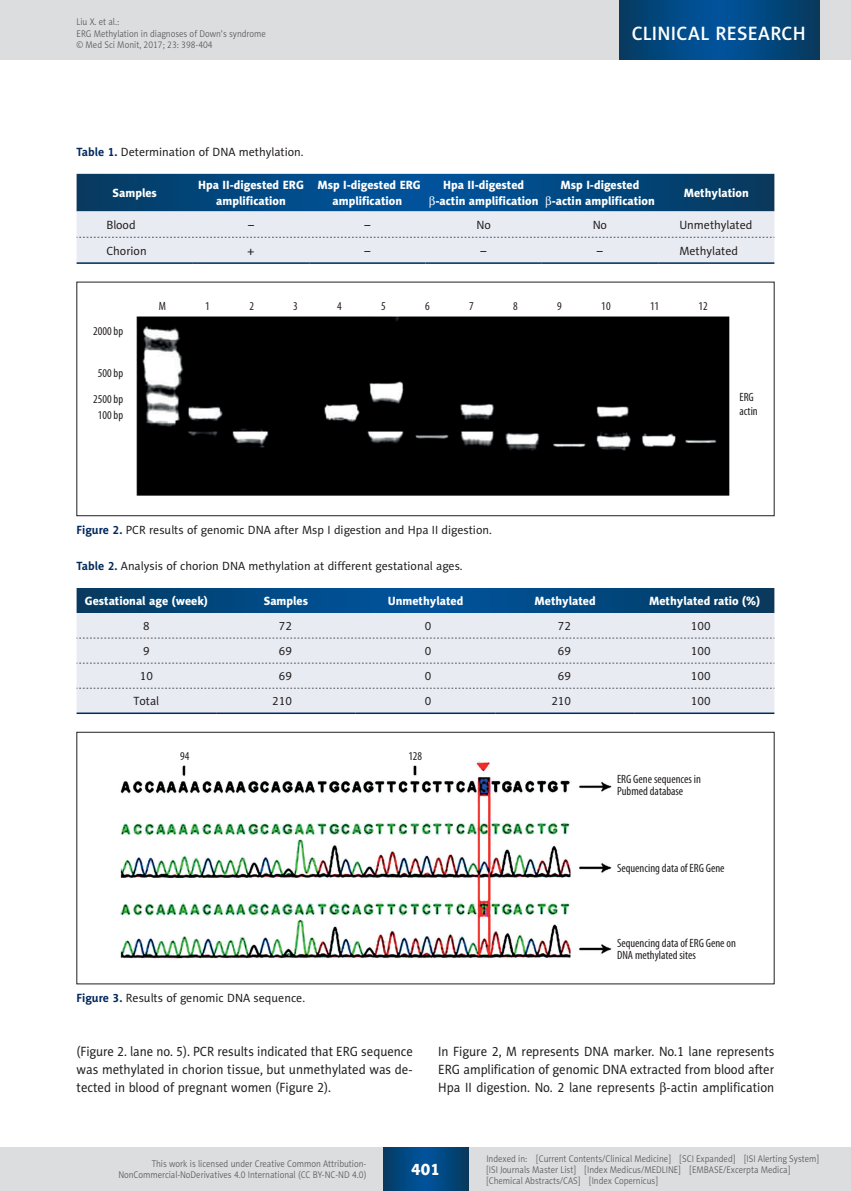
<style>
.page{position:relative;width:851px;height:1191px;background:#fff}
.page>*{position:absolute;margin:0;border:0;box-sizing:border-box;transform-origin:0 0}
.t1{font:19.5px "Naomi Sans EFN Medium";letter-spacing:.015em;color:#fff}
.t2{font:16.5px "Naomi Sans EFN Heavy";color:#fff}
.MSM_Body{font:13.5px/18px "Naomi Sans EFN";color:#231f20;text-align:justify;scale:.95 1}
.MSM_Body-2{font:13.5px/18px "Naomi Sans EFN";color:#231f20;text-align:justify;scale:.94 1}
.MSM_Tabela_Head{font:12px/15.8px "Naomi Sans EFN Heavy";color:#fff;text-align:center}
.t3{font:condensed 12px/12px "Myriad Pro";color:#231f20}
.MSM_Tabela_tytul{font:12px "Naomi Sans EFN";color:#231f20}
.MSM_Rycina_tytul{font:12px "Naomi Sans EFN";color:#231f20}
.MSM_Tabela_zawartosc{font:12px "Naomi Sans EFN";color:#231f20}
.t4{font:9.75px/11.2px "Naomi Sans EFN Light";color:#57585a;scale:.9 1}
.s1{font-weight:700;color:#00295c}
.s2{font-family:"Standard Sym L"}
</style>
<div class="page">
<svg style="left:77px;top:174px;width:697px;height:88px;background:#86a4c0"></svg>
<hr style="left:77px;top:262px;width:116px;height:2px;background:#00295c">
<hr style="left:193px;top:262px;width:116px;height:2px;background:#00295c">
<hr style="left:309px;top:262px;width:116px;height:2px;background:#00295c">
<hr style="left:425px;top:262px;width:116px;height:2px;background:#00295c">
<hr style="left:541px;top:262px;width:117px;height:2px;background:#00295c">
<hr style="left:658px;top:262px;width:116px;height:2px;background:#00295c">
<img style="left:136px;top:316px;width:594px;height:180px">
<div style="left:77px;top:282px;width:697px;height:234px;border:1px solid #231f20"></div>
<svg style="left:77px;top:588px;width:697px;height:25px;background:#02477e"></svg>
<div style="left:77px;top:613px;width:697px;height:99px;background:#e8ebf2"></div>
<svg style="left:77px;top:638px;width:697px;height:1px"></svg>
<svg style="left:77px;top:663px;width:697px;height:1px"></svg>
<svg style="left:77px;top:688px;width:697px;height:1px"></svg>
<hr style="left:77px;top:712px;width:139px;height:2px;background:#00295c">
<hr style="left:216px;top:712px;width:139px;height:2px;background:#00295c">
<hr style="left:355px;top:712px;width:140px;height:2px;background:#00295c">
<hr style="left:495px;top:712px;width:139px;height:2px;background:#00295c">
<hr style="left:634px;top:712px;width:140px;height:2px;background:#00295c">
<img style="left:120px;top:761px;width:492px;height:199px">
<div style="left:77px;top:732px;width:697px;height:252px;border:1px solid #231f20"></div>
<div style="left:0;top:1148px;width:850px;height:43px;background:#dcdddf"></div>
<svg style="left:383px;top:1147px;width:85px;height:43px;background:#02477e"></svg>
<div style="left:0;top:0;width:850px;height:60px;background:#dcdddf"></div>
<svg style="left:619px;top:0;width:200px;height:60px;background:#02477e"></svg>
<p class="t4" style="left:77px;top:16px;width:212px">Liu X. et al.:<br>ERG Methylation in diagnoses of Down’s syndrome © Med Sci Monit, 2017; 23: 398-404</p>
<h1 class="t1" style="left:631px;top:22px;width:175px">CLINICAL RESEARCH</h1>
<p class="MSM_Tabela_tytul" style="left:77px;top:145px;width:228px"><span class="s1">Table 1.</span> Determination of DNA methylation.</p>
<p class="MSM_Tabela_Head" style="left:112px;top:185px;width:46px">Samples</p>
<p class="MSM_Tabela_Head" style="left:198px;top:177px;width:107px">Hpa II-digested ERG amplification</p>
<p class="MSM_Tabela_Head" style="left:317px;top:177px;width:105px">Msp I-digested ERG amplification</p>
<p class="MSM_Tabela_Head" style="left:428px;top:177px;width:111px">Hpa II-digested <span class="s2">b</span>-actin amplification</p>
<p class="MSM_Tabela_Head" style="left:560px;top:177px;width:80px">Msp I-digested</p>
<p class="MSM_Tabela_Head" style="left:545px;top:193px;width:111px"><span class="s2">b</span>-actin amplification</p>
<p class="MSM_Tabela_Head" style="left:683px;top:185px;width:67px">Methylation</p>
<p class="MSM_Tabela_zawartosc" style="left:106px;top:218px;width:31px">Blood</p>
<p class="MSM_Tabela_zawartosc" style="left:248px;top:218px;width:7px">–</p>
<p class="MSM_Tabela_zawartosc" style="left:364px;top:218px;width:7px">–</p>
<p class="MSM_Tabela_zawartosc" style="left:476px;top:218px;width:16px">No</p>
<p class="MSM_Tabela_zawartosc" style="left:592px;top:218px;width:16px">No</p>
<p class="MSM_Tabela_zawartosc" style="left:679px;top:218px;width:75px">Unmethylated</p>
<p class="MSM_Tabela_zawartosc" style="left:106px;top:243px;width:42px">Chorion</p>
<p class="MSM_Tabela_zawartosc" style="left:247px;top:243px;width:8px">+</p>
<p class="MSM_Tabela_zawartosc" style="left:364px;top:243px;width:7px">–</p>
<p class="MSM_Tabela_zawartosc" style="left:480px;top:243px;width:7px">–</p>
<p class="MSM_Tabela_zawartosc" style="left:597px;top:243px;width:7px">–</p>
<p class="MSM_Tabela_zawartosc" style="left:679px;top:243px;width:60px">Methylated</p>
<p class="t3" style="left:93px;top:325px;width:31px">2000 bp</p>
<p class="t3" style="left:93px;top:360px;width:31px;line-height:26.1px;text-align:center">500 bp<br>2500 bp</p>
<p class="t3" style="left:98px;top:410px;width:27px">100 bp</p>
<p class="t3" style="left:159px;top:301px;width:9px">M</p>
<p class="t3" style="left:205px;top:301px;width:6px">1</p>
<p class="t3" style="left:249px;top:301px;width:6px">2</p>
<p class="t3" style="left:293px;top:301px;width:6px">3</p>
<p class="t3" style="left:337px;top:301px;width:6px">4</p>
<p class="t3" style="left:381px;top:301px;width:6px">5</p>
<p class="t3" style="left:425px;top:301px;width:6px">6</p>
<p class="t3" style="left:469px;top:301px;width:6px">7</p>
<p class="t3" style="left:513px;top:301px;width:6px">8</p>
<p class="t3" style="left:557px;top:301px;width:6px">9</p>
<p class="t3" style="left:601px;top:301px;width:11px">10</p>
<p class="t3" style="left:650px;top:301px;width:11px">11</p>
<p class="t3" style="left:698px;top:301px;width:11px">12</p>
<p class="t3" style="left:739px;top:390px;width:20px;line-height:14.4px">ERG actin</p>
<p class="MSM_Rycina_tytul" style="left:77px;top:523px;width:416px"><span class="s1">Figure 2.</span> PCR results of genomic DNA after Msp I digestion and Hpa II digestion.</p>
<p class="MSM_Tabela_tytul" style="left:77px;top:559px;width:387px"><span class="s1">Table 2.</span> Analysis of chorion DNA methylation at different gestational ages.</p>
<p class="MSM_Tabela_Head" style="left:85px;top:593px;width:124px">Gestational age (week)</p>
<p class="MSM_Tabela_Head" style="left:264px;top:593px;width:46px">Samples</p>
<p class="MSM_Tabela_Head" style="left:387px;top:593px;width:77px">Unmethylated</p>
<p class="MSM_Tabela_Head" style="left:534px;top:593px;width:63px">Methylated</p>
<p class="MSM_Tabela_Head" style="left:649px;top:593px;width:113px">Methylated ratio (%)</p>
<p class="MSM_Tabela_zawartosc" style="left:143px;top:619px;width:8px">8</p>
<p class="MSM_Tabela_zawartosc" style="left:279px;top:619px;width:15px">72</p>
<p class="MSM_Tabela_zawartosc" style="left:425px;top:619px;width:8px">0</p>
<p class="MSM_Tabela_zawartosc" style="left:558px;top:619px;width:15px">72</p>
<p class="MSM_Tabela_zawartosc" style="left:690px;top:619px;width:21px">100</p>
<p class="MSM_Tabela_zawartosc" style="left:143px;top:644px;width:8px">9</p>
<p class="MSM_Tabela_zawartosc" style="left:279px;top:644px;width:15px">69</p>
<p class="MSM_Tabela_zawartosc" style="left:425px;top:644px;width:8px">0</p>
<p class="MSM_Tabela_zawartosc" style="left:558px;top:644px;width:15px">69</p>
<p class="MSM_Tabela_zawartosc" style="left:690px;top:644px;width:21px">100</p>
<p class="MSM_Tabela_zawartosc" style="left:140px;top:669px;width:15px">10</p>
<p class="MSM_Tabela_zawartosc" style="left:279px;top:669px;width:15px">69</p>
<p class="MSM_Tabela_zawartosc" style="left:425px;top:669px;width:8px">0</p>
<p class="MSM_Tabela_zawartosc" style="left:558px;top:669px;width:15px">69</p>
<p class="MSM_Tabela_zawartosc" style="left:690px;top:669px;width:21px">100</p>
<p class="MSM_Tabela_zawartosc" style="left:134px;top:694px;width:27px">Total</p>
<p class="MSM_Tabela_zawartosc" style="left:272px;top:694px;width:21px">210</p>
<p class="MSM_Tabela_zawartosc" style="left:425px;top:694px;width:8px">0</p>
<p class="MSM_Tabela_zawartosc" style="left:551px;top:694px;width:21px">210</p>
<p class="MSM_Tabela_zawartosc" style="left:690px;top:694px;width:21px">100</p>
<p class="t3" style="left:180px;top:750px;width:11px">94</p>
<p class="t3" style="left:408px;top:750px;width:15px">128</p>
<p class="MSM_Rycina_tytul" style="left:77px;top:991px;width:230px"><span class="s1">Figure 3.</span> Results of genomic DNA sequence.</p>
<p class="t3" style="left:617px;top:773px;width:85px">ERG Gene sequences in<br>Pubmed database</p>
<p class="t3" style="left:617px;top:862px;width:109px">Sequencing data of ERG Gene</p>
<p class="t3" style="left:617px;top:937px;width:120px">Sequencing data of ERG Gene on<br>DNA methylated sites</p>
<p class="MSM_Body-2" style="left:77px;top:1042px;width:359px">(Figure 2. lane no. 5). PCR results indicated that ERG sequence was methylated in chorion tissue, but unmethylated was de&shy;tected in blood of pregnant women (Figure 2).</p>
<p class="MSM_Body" style="left:438px;top:1042px;width:355px">In Figure 2, M represents DNA marker. No.1 lane represents ERG amplification of genomic DNA extracted from blood after Hpa II digestion. No. 2 lane represents <span class="s2">b</span>-actin amplification</p>
<p class="t4" style="left:118px;top:1158px;width:277px;text-align:right">This work is licensed under Creative Common Attribution-<br>NonCommercial-NoDerivatives 4.0 International (CC BY-NC-ND 4.0)</p>
<h2 class="t2" style="left:411px;top:1159px;width:30px">401</h2>
<p class="t4" style="left:486px;top:1152px;width:371px">Indexed in: [Current Contents/Clinical Medicine] [SCI Expanded] [ISI Alerting System] [ISI Journals Master List] [Index Medicus/MEDLINE] [EMBASE/Excerpta Medica] [Chemical Abstracts/CAS] [Index Copernicus]</p>
</div>
